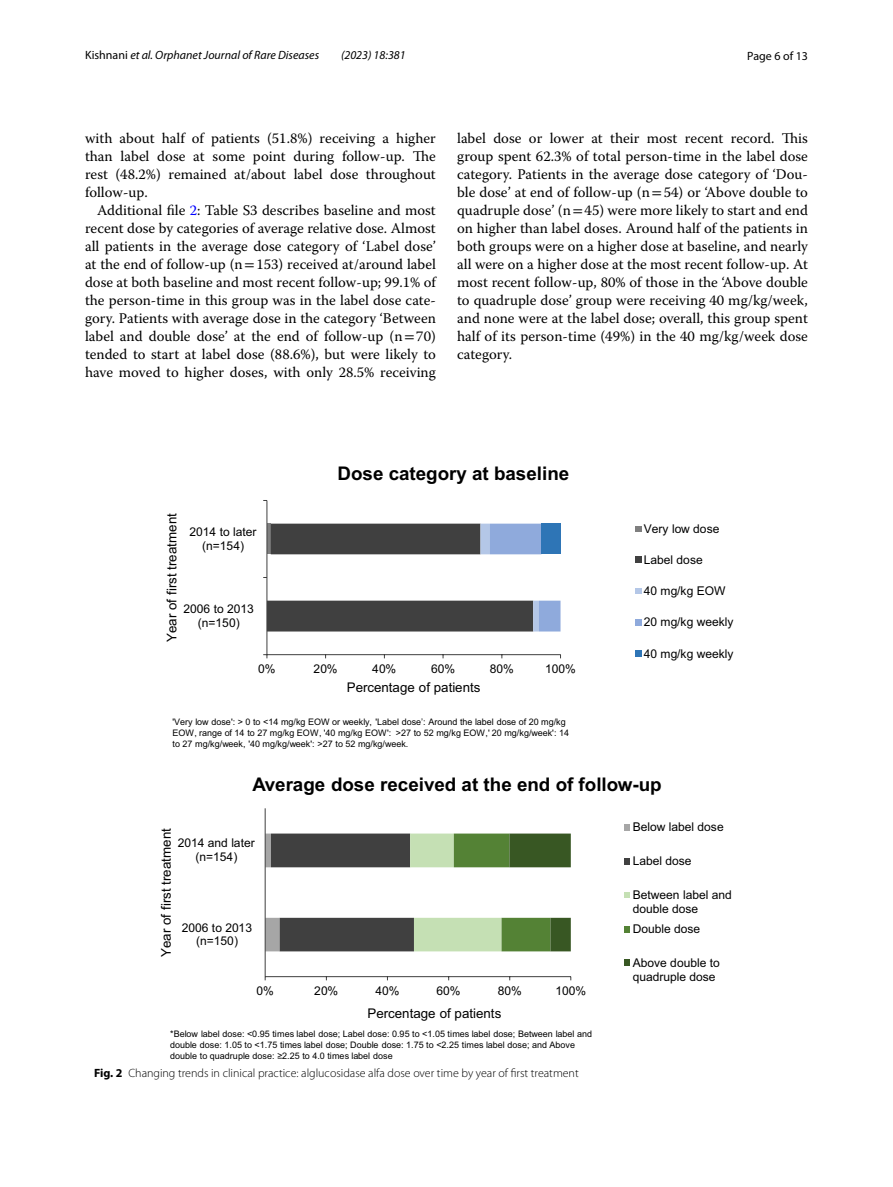
<style>
.page{position:relative;width:893px;height:1187px;background:#fff}
.page>*{position:absolute;margin:0;border:0;box-sizing:border-box;transform-origin:0 0}
.t1{font:700 18.75px "Arial";color:#000}
.t2{font:14.7px/18px "Warnock Pro";color:#000;text-align:justify}
.t3{font:13.35px "Arial";color:#000}
.t4{font:12px/13.8px "Arial";color:#000;text-align:center}
.t5{font:300 12px "Myriad Pro";color:#000}
.t6{font:italic 12px "Myriad Pro";color:#000}
.t7{font:12px "Myriad Pro";color:#000}
.t8{font:9px/10.8px "Arial";color:#000}
.s1{font-style:normal}
.s2{color:#00f}
.s3{font-family:"STIX"}
.s4{font-weight:700}
</style>
<div class="page">
<svg style="left:266px;top:833px;width:305px;height:118px"></svg>
<hr style="left:265px;top:976px;width:306px;height:1px;background:#404040">
<hr style="left:265px;top:808px;width:1px;height:168px;background:#404040">
<svg style="left:624px;top:824px;width:6px;height:6px"></svg>
<div style="left:624px;top:857px;width:6px;height:7px;background:#404040"></div>
<svg style="left:624px;top:892px;width:6px;height:6px"></svg>
<div style="left:624px;top:925px;width:6px;height:7px;background:#548235"></div>
<svg style="left:624px;top:959px;width:6px;height:6px"></svg>
<hr style="left:267px;top:654px;width:293px;height:1px;background:#404040">
<hr style="left:266px;top:500px;width:1px;height:154px;background:#404040">
<svg style="left:263px;top:523px;width:297px;height:108px"></svg>
<svg style="left:635px;top:526px;width:6px;height:5px"></svg>
<svg style="left:635px;top:557px;width:6px;height:6px"></svg>
<svg style="left:635px;top:588px;width:6px;height:6px"></svg>
<svg style="left:635px;top:619px;width:6px;height:6px"></svg>
<div style="left:635px;top:650px;width:6px;height:7px;background:#2e75b6"></div>
<p class="t6" style="left:85px;top:48px;width:236px"><span class="s1">Kishnani</span> et al. Orphanet Journal of Rare Diseases</p>
<p class="t6" style="left:341px;top:48px;width:66px">(2023) 18:381</p>
<p class="t7" style="left:747px;top:48px;width:62px">Page 6 of 13</p>
<p class="t2" style="left:85px;top:128px;width:352px">with about half of patients (51.8%) receiving a higher than label dose at some point during follow-up. The rest (48.2%) remained at/about label dose throughout follow-up.</p>
<p class="t2" style="left:85px;top:200px;width:352px;text-indent:12px">Additional file <span class="s2">2</span>: Table S3 describes baseline and most recent dose by categories of average relative dose. Almost all patients in the average dose category of ‘Label dose’ at the end of follow-up (n<span class="s3">=</span>153) received at/around label dose at both baseline and most recent follow-up; 99.1% of the person-time in this group was in the label dose cate&shy;gory. Patients with average dose in the category ‘Between label and double dose’ at the end of follow-up (n<span class="s3">=</span>70) tended to start at label dose (88.6%), but were likely to have moved to higher doses, with only 28.5% receiving</p>
<p class="t2" style="left:457px;top:128px;width:352px">label dose or lower at their most recent record. This group spent 62.3% of total person-time in the label dose category. Patients in the average dose category of ‘Dou&shy;ble dose’ at end of follow-up (n<span class="s3">=</span>54) or ‘Above double to quadruple dose’ (n<span class="s3">=</span>45) were more likely to start and end on higher than label doses. Around half of the patients in both groups were on a higher dose at baseline, and nearly all were on a higher dose at the most recent follow-up. At most recent follow-up, 80% of those in the ‘Above double to quadruple dose’ group were receiving 40 mg/kg/week, and none were at the label dose; overall, this group spent half of its person-time (49%) in the 40 mg/kg/week dose category.</p>
<p class="t3" style="left:163px;top:642px;width:130px;rotate:-90deg">Year of first treatment</p>
<p class="t4" style="left:190px;top:525px;width:68px">2014 to later (n=154)</p>
<p class="t4" style="left:184px;top:602px;width:72px">2006 to 2013 (n=150)</p>
<p class="t1" style="left:338px;top:460px;width:233px">Dose category at baseline</p>
<p class="t4" style="left:258px;top:661px;width:19px">0%</p>
<p class="t4" style="left:314px;top:661px;width:26px">20%</p>
<p class="t4" style="left:372px;top:661px;width:26px">40%</p>
<p class="t4" style="left:431px;top:661px;width:26px">60%</p>
<p class="t4" style="left:490px;top:661px;width:26px">80%</p>
<p class="t4" style="left:545px;top:661px;width:32px">100%</p>
<p class="t3" style="left:347px;top:678px;width:135px">Percentage of patients</p>
<p class="t8" style="left:173px;top:716px;width:398px">'Very low dose': &gt; 0 to &lt;14 mg/kg EOW or weekly, 'Label dose’: Around the label dose of 20 mg/kg<br>EOW, range of 14 to 27 mg/kg EOW, '40 mg/kg EOW': &gt;27 to 52 mg/kg EOW,' 20 mg/kg/week': 14 to 27 mg/kg/week, '40 mg/kg/week': &gt;27 to 52 mg/kg/week.</p>
<p class="t4" style="left:644px;top:521px;width:77px">Very low dose</p>
<p class="t4" style="left:644px;top:553px;width:60px">Label dose</p>
<p class="t4" style="left:644px;top:584px;width:83px">40 mg/kg EOW</p>
<p class="t4" style="left:644px;top:615px;width:91px">20 mg/kg weekly</p>
<p class="t4" style="left:644px;top:646px;width:91px">40 mg/kg weekly</p>
<p class="t1" style="left:253px;top:772px;width:411px">Average dose received at the end of follow-up</p>
<p class="t4" style="left:633px;top:820px;width:93px">Below label dose</p>
<p class="t4" style="left:633px;top:853px;width:60px">Label dose</p>
<p class="t4" style="left:633px;top:887px;width:101px;text-align:left">Between label and double dose</p>
<p class="t4" style="left:633px;top:921px;width:69px">Double dose</p>
<p class="t4" style="left:633px;top:955px;width:88px;text-align:left">Above double to quadruple dose</p>
<p class="t3" style="left:157px;top:956px;width:130px;rotate:-90deg">Year of first treatment</p>
<p class="t4" style="left:178px;top:836px;width:79px">2014 and later (n=154)</p>
<p class="t4" style="left:182px;top:920px;width:72px">2006 to 2013 (n=150)</p>
<p class="t4" style="left:256px;top:983px;width:19px">0%</p>
<p class="t4" style="left:314px;top:983px;width:26px">20%</p>
<p class="t4" style="left:375px;top:983px;width:26px">40%</p>
<p class="t4" style="left:437px;top:983px;width:26px">60%</p>
<p class="t4" style="left:498px;top:983px;width:26px">80%</p>
<p class="t4" style="left:555px;top:983px;width:32px">100%</p>
<p class="t3" style="left:368px;top:1004px;width:135px">Percentage of patients</p>
<p class="t8" style="left:170px;top:1028px;width:423px">*Below label dose: &lt;0.95 times label dose; Label dose: 0.95 to &lt;1.05 times label dose; Between label and double dose: 1.05 to &lt;1.75 times label dose; Double dose: 1.75 to &lt;2.25 times label dose; and Above double to quadruple dose: ≥2.25 to 4.0 times label dose</p>
<p class="t5" style="left:94px;top:1066px;width:486px"><span class="s4">Fig. 2</span> Changing trends in clinical practice: alglucosidase alfa dose over time by year of first treatment</p>
</div>
